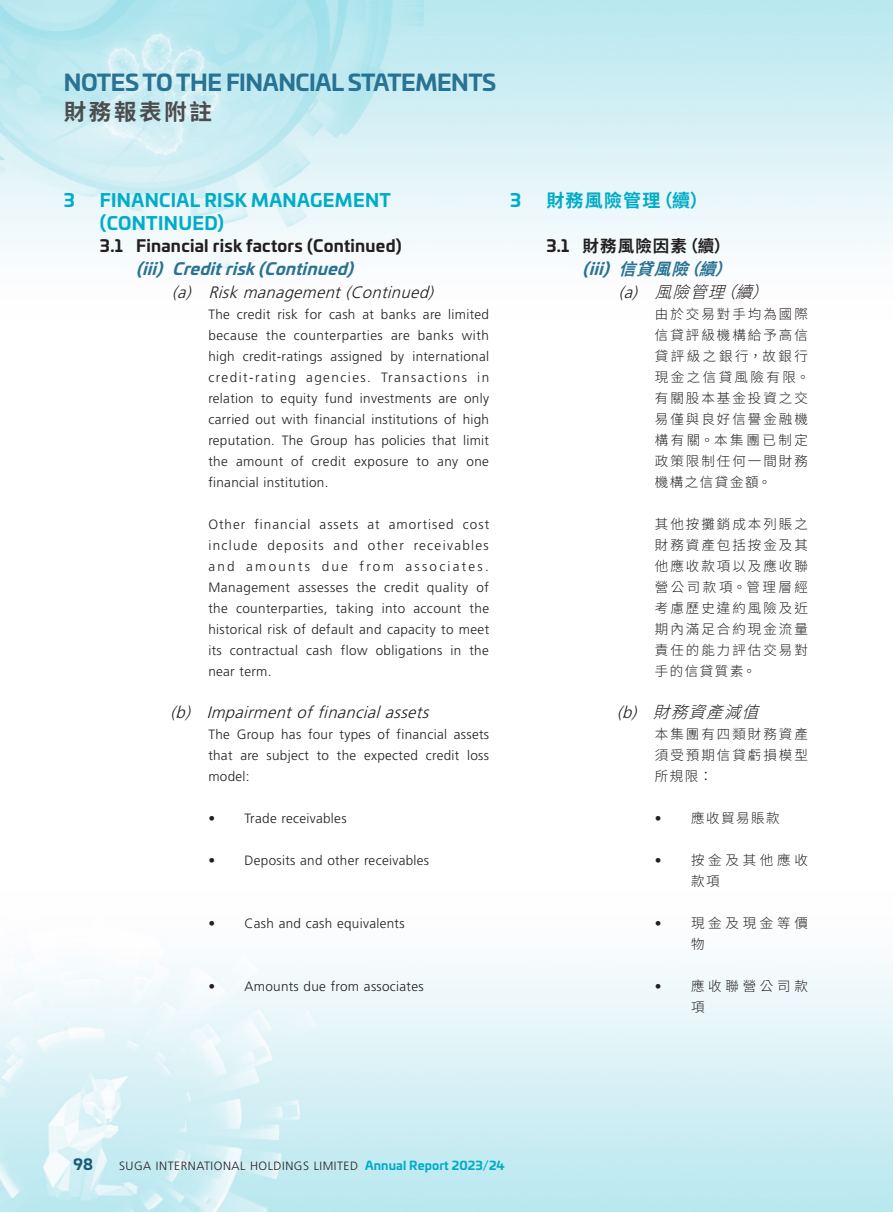
<style>
.page{position:relative;width:893px;height:1212px;background:#fff}
.page>*{position:absolute;margin:0;border:0;box-sizing:border-box;transform-origin:0 0}
.t1{font:700 22.5px "Univia Pro";letter-spacing:-.02em;color:#287293}
.t2{font:700 22.5px "Source Han Sans TC";letter-spacing:.115em;color:#4b4c4d}
.Heading_1{font:700 18px/22.5px "Univia Pro";letter-spacing:.02em;color:#00acc8}
.C_Heading_1{font:700 18px "Source Han Sans TC";letter-spacing:.065em;color:#00acc8}
.C_Heading_1-2{font:700 18px "Univia Pro";color:#00acc8}
.Heading_4{font:italic 300 16.5px "Frutiger LT Std";color:#231f20}
.Heading_2{font:700 16.5px "Univia Pro";letter-spacing:.015em;color:#231f20}
.Heading_3{font:italic 700 16.5px "Univia Pro";color:#287293}
.C_Heading_4{font:italic 300 16.5px "Source Han Sans TC";color:#231f20}
.C_Heading_2{font:700 16.5px "Source Han Sans TC";letter-spacing:.065em;color:#231f20}
.C_Heading_3{font:italic 700 16.5px "Source Han Sans TC";color:#287293}
.t3{font:700 15px "Univia Pro";color:#1a5b77}
.Body_Text{font:300 13.5px/21px "Frutiger LT Std";letter-spacing:.025em;color:#231f20;text-align:justify}
.C_Body_Text{font:300 13.5px/21px "Source Han Sans TC";letter-spacing:.15em;color:#231f20;text-align:justify}
.C_Body_Text-2{font:300 13.5px/21px "Source Han Sans TC";letter-spacing:.275em;color:#231f20}
.t4{font:300 12px "Frutiger LT Std";letter-spacing:.045em;color:#231f20}
.s1{font-family:"Univia Pro"}
.s2{font-family:"Frutiger LT Std"}
.s3{font-family:"Univia Pro";font-weight:700;color:#00acc8}
</style>
<div class="page">
<img style="left:0;top:0;width:893px;height:1212px">
<h1 class="t1" style="left:64px;top:65px;width:434px">NOTES TO THE FINANCIAL STATEMENTS</h1>
<h1 class="t2" style="left:64px;top:99px;width:150px">財務報表附註</h1>
<p class="Heading_1" style="left:64px;top:188px;width:13px">3</p>
<p class="Heading_1" style="left:100px;top:188px;width:293px">FINANCIAL RISK MANAGEMENT (CONTINUED)</p>
<p class="Heading_2" style="left:100px;top:233px;width:303px">3.1 Financial risk factors (Continued)</p>
<p class="Heading_3" style="left:136px;top:255px;width:225px">(iii) Creditrisk(Continued)</p>
<p class="Heading_4" style="left:172px;top:283px;width:267px">(a) Riskmanagement(Continued)</p>
<p class="Body_Text" style="left:208px;top:304px;width:282px">The credit risk for cash at banks are limited because the counterparties are banks with high credit-ratings assigned by international credit-rating agencies. Transactions in relation to equity fund investments are only carried out with financial institutions of high reputation. The Group has policies that limit the amount of credit exposure to any one financial institution.</p>
<p class="Body_Text" style="left:208px;top:514px;width:282px">Other financial assets at amortised cost include deposits and other receivables and amounts due from associates.<br>Management assesses the credit quality of the counterparties, taking into account the historical risk of default and capacity to meet its contractual cash flow obligations in the near term.</p>
<p class="Heading_4" style="left:171px;top:703px;width:264px">(b) Impairmentoffinancialassets</p>
<p class="Body_Text" style="left:208px;top:724px;width:282px">The Group has four types of financial assets that are subject to the expected credit loss model:</p>
<p class="Body_Text" style="left:208px;top:808px;width:140px">• Trade receivables</p>
<p class="Body_Text" style="left:208px;top:850px;width:222px">• Deposits and other receivables</p>
<p class="Body_Text" style="left:208px;top:913px;width:198px">• Cash and cash equivalents</p>
<p class="Body_Text" style="left:208px;top:976px;width:217px">• Amounts due from associates</p>
<p class="C_Heading_1-2" style="left:510px;top:186px;width:13px">3</p>
<p class="C_Heading_1" style="left:546px;top:190px;width:163px">財務風險管理（續）</p>
<p class="C_Heading_2" style="left:546px;top:237px;width:185px"><span class="s1">3.1</span> 財務風險因素（續）</p>
<p class="C_Heading_3" style="left:583px;top:259px;width:163px"><span class="s1">(iii)</span> 信貸風險（續）</p>
<p class="C_Heading_4" style="left:619px;top:282px;width:164px"><span class="s2">(a)</span> 風險管理（續）</p>
<p class="C_Body_Text" style="left:655px;top:304px;width:156px;text-align:left">由於交易對手均為國際信貸評級機構給予高信貸評級之銀行，故銀行現金之信貸風險有限。有關股本基金投資之交易僅與良好信譽金融機構有關。本集團已制定政策限制任何一間財務機構之信貸金額。</p>
<p class="C_Body_Text" style="left:655px;top:514px;width:155px">其他按攤銷成本列賬之財務資產包括按金及其他應收款項以及應收聯營公司款項。管理層經考慮歷史違約風險及近期內滿足合約現金流量責任的能力評估交易對手的信貸質素。</p>
<p class="C_Heading_4" style="left:617px;top:702px;width:155px"><span class="s2">(b)</span> 財務資產減值</p>
<p class="C_Body_Text" style="left:655px;top:724px;width:155px">本集團有四類財務資產須受預期信貸虧損模型所規限：</p>
<p class="C_Body_Text" style="left:655px;top:808px;width:126px"><span class="s2">•</span> 應收貿易賬款</p>
<p class="C_Body_Text-2" style="left:691px;top:850px;width:118px;text-indent:-36px"><span class="s2">•</span> 按金及其他應收款項</p>
<p class="C_Body_Text-2" style="left:691px;top:913px;width:118px;text-indent:-36px"><span class="s2">•</span> 現金及現金等價物</p>
<p class="C_Body_Text-2" style="left:691px;top:976px;width:118px;text-indent:-36px"><span class="s2">•</span> 應收聯營公司款項</p>
<p class="t3" style="left:74px;top:1153px;width:21px">98</p>
<p class="t4" style="left:119px;top:1159px;width:387px">SUGA INTERNATIONAL HOLDINGS LIMITED <span class="s3">Annual Report 2023/24</span></p>
</div>
